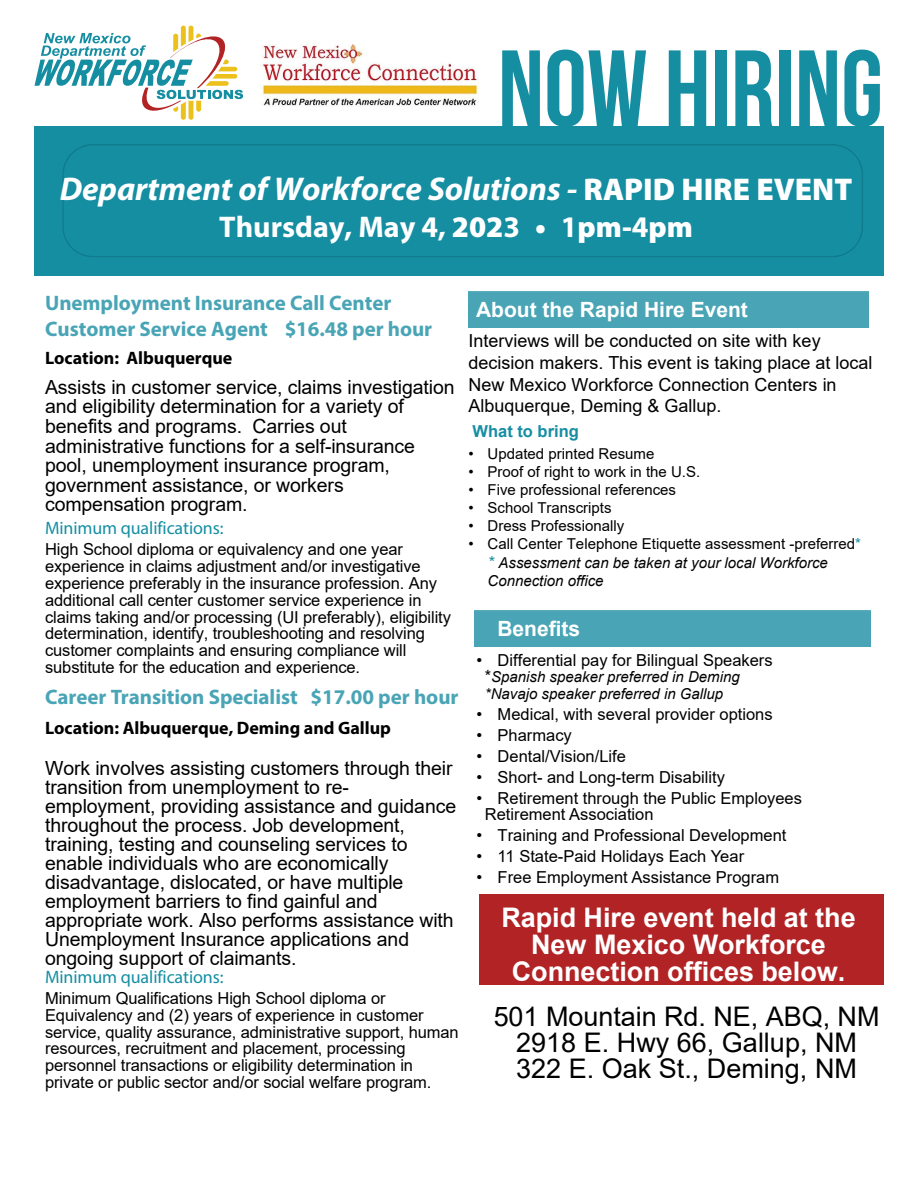
<style>
.page{position:relative;width:918px;height:1188px;background:#fff}
.page>*{position:absolute;margin:0;border:0;box-sizing:border-box;transform-origin:0 0}
.t1{font:700 108px "Bebas Neue";color:#158ea2}
.t2{font:italic 700 33px "Myriad Pro";letter-spacing:-.005em;color:#fff}
.t3{font:700 30px "Myriad Pro";color:#fff}
.t4{font:27px/26.1px "Arial";color:#000;text-align:center}
.t5{font:700 27px/27px "Arial";color:#fff;text-align:center}
.t6{font:700 21px/25.2px "Myriad Pro";letter-spacing:-.005em;color:#49a5b6}
.t7{font:700 21px "Arial";color:#fff}
.t8{font:19.5px/19px "Arial";letter-spacing:-.005em;color:#000}
.t9{font:18px/21.6px "Arial";color:#000}
.t10{font:700 18px "Myriad Pro";color:#000}
.t11{font:18px "Myriad Pro";letter-spacing:-.005em;color:#168ea3}
.t12{font:16.5px/17px "Arial";letter-spacing:-.005em;color:#000}
.t13{font:700 16.5px "Arial";color:#168ea3}
.t14{font:italic 15px/18.9px "Arial";color:#000}
.t15{font:15px "Arial";color:#000}
.s1{font-weight:900;font-style:normal;font-size:31.5px}
.s2{font-weight:900}
.s3{font-style:normal}
.s4{font-style:normal;color:#168ea3}
.s5{font-size:16.5px;color:#168ea3}
.s6{font-style:normal;font-size:16.5px}
</style>
<div class="page">
<div style="left:479px;top:894px;width:404px;height:91px;background:#b22325"></div>
<div style="left:35px;top:126px;width:849px;height:149px;background:#158ea2"></div>
<div style="left:62px;top:144px;width:801px;height:113px;border:2px solid #0f7b8d;border-radius:30px"></div>
<div style="left:469px;top:292px;width:399px;height:36px;background:#49a5b6"></div>
<div style="left:475px;top:610px;width:396px;height:36px;background:#49a5b6"></div>
<svg style="left:35px;top:26px;width:208px;height:94px"></svg>
<img style="left:260px;top:44px;width:219px;height:62px">
<h1 class="t1" style="left:498px;top:26px;width:387px">NOW HIRING</h1>
<h2 class="t2" style="left:60px;top:176px;width:794px">Department of Workforce Solutions - <span class="s1">RAPID HIRE EVENT</span></h2>
<h3 class="t3" style="left:219px;top:208px;width:475px">Thursday, May 4, <span class="s2">202</span>3 <span class="s2">•</span> 1<span class="s2">pm-</span>4<span class="s2">pm</span></h3>
<p class="t6" style="left:45px;top:290px;width:389px">Unemployment Insurance Call Center<br>Customer Service Agent $16.48 per hour</p>
<p class="t10" style="left:45px;top:351px;width:189px">Location: Albuquerque</p>
<p class="t8" style="left:45px;top:377px;width:411px;line-height:19.6px">Assists in customer service, claims investigation and eligibility determination for a variety of benefits and programs. Carries out administrative functions for a self-insurance pool, unemployment insurance program, government assistance, or workers compensation program.</p>
<p class="t11" style="left:45px;top:517px;width:180px">Minimum qualifications:</p>
<p class="t12" style="left:45px;top:541px;width:407px">High School diploma or equivalency and one year experience in claims adjustment and/or investigative experience preferably in the insurance profession. Any additional call center customer service experience in claims taking and/or processing (UI preferably), eligibility determination, identify, troubleshooting and resolving customer complaints and ensuring compliance will substitute for the education and experience.</p>
<p class="t6" style="left:45px;top:686px;width:415px">Career Transition Specialist $17.00 per hour</p>
<p class="t10" style="left:45px;top:721px;width:347px">Location: Albuquerque, Deming and Gallup</p>
<p class="t8" style="left:45px;top:758px;width:413px">Work involves assisting customers through their transition from unemployment to re&shy;employment, providing assistance and guidance throughout the process. Job development, training, testing and counseling services to enable individuals who are economically disadvantage, dislocated, or have multiple employment barriers to find gainful and appropriate work. Also performs assistance with Unemployment Insurance applications and ongoing support of claimants.</p>
<p class="t11" style="left:45px;top:966px;width:180px">Minimum qualifications:</p>
<p class="t12" style="left:45px;top:990px;width:415px">Minimum Qualifications High School diploma or Equivalency and (2) years of experience in customer service, quality assurance, administrative support, human resources, recruitment and placement, processing personnel transactions or eligibility determination in private or public sector and/or social welfare program.</p>
<p class="t7" style="left:476px;top:302px;width:273px">About the Rapid Hire Event</p>
<p class="t9" style="left:469px;top:332px;width:405px">Interviews will be conducted on site with key decision makers. This event is taking place at local New Mexico Workforce Connection Centers in Albuquerque, Deming &amp; Gallup.</p>
<p class="t13" style="left:473px;top:419px;width:108px">What to bring</p>
<p class="t15" style="left:469px;top:448px;width:187px">• Updated printed Resume</p>
<p class="t15" style="left:469px;top:466px;width:233px">• Proof of right to work in the U.S.</p>
<p class="t15" style="left:469px;top:484px;width:209px">• Five professional references</p>
<p class="t15" style="left:469px;top:502px;width:144px">• School Transcripts</p>
<p class="t15" style="left:469px;top:520px;width:157px">• Dress Professionally</p>
<p class="t14" style="left:488px;top:534px;width:375px;text-indent:-19px"><span class="s3">• Call Center Telephone Etiquette assessment -preferred</span><span class="s4">* </span><span class="s5">*</span> Assessment can be taken at your local Workforce<br>Connection office</p>
<p class="t7" style="left:497px;top:614px;width:84px">Benefits</p>
<p class="t12" style="left:477px;top:653px;width:298px">• Differential pay for Bilingual Speakers</p>
<p class="t14" style="left:485px;top:669px;width:256px;line-height:16.5px"><span class="s6">*</span>Spanish speaker preferred in Deming *Navajo speaker preferred in Gallup</p>
<p class="t12" style="left:477px;top:707px;width:298px">• Medical, with several provider options</p>
<p class="t12" style="left:477px;top:728px;width:97px">• Pharmacy</p>
<p class="t12" style="left:477px;top:749px;width:151px">• Dental/Vision/Life</p>
<p class="t12" style="left:477px;top:770px;width:250px">• Short- and Long-term Disability</p>
<p class="t12" style="left:485px;top:791px;width:319px;line-height:16.5px;text-indent:-8px">• Retirement through the Public Employees<br>Retirement Association</p>
<p class="t12" style="left:477px;top:829px;width:311px">• Training and Professional Development</p>
<p class="t12" style="left:477px;top:850px;width:269px">• 11 State-Paid Holidays Each Year</p>
<p class="t12" style="left:477px;top:871px;width:304px">• Free Employment Assistance Program</p>
<h3 class="t5" style="left:501px;top:904px;width:356px">Rapid Hire event held at the<br>New Mexico Workforce<br>Connection offices below.</h3>
<h3 class="t4" style="left:494px;top:1003px;width:387px">501 Mountain Rd. NE, ABQ, NM<br>2918 E. Hwy 66, Gallup, NM<br>322 E. Oak St., Deming, NM</h3>
</div>
